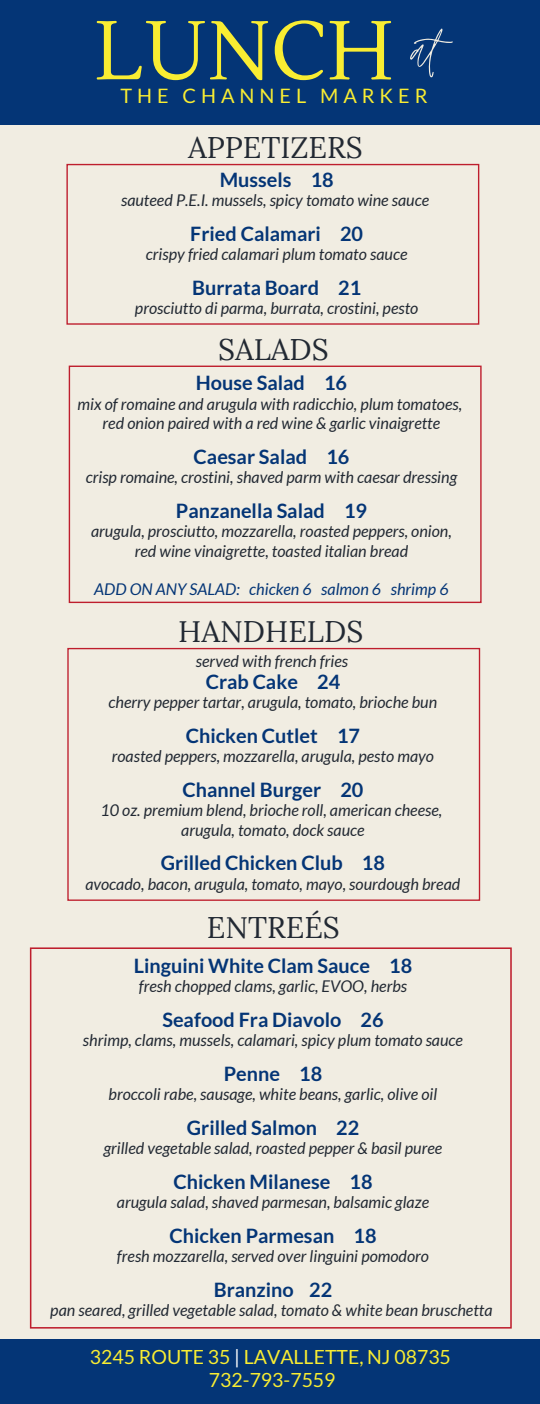
<style>
.page{position:relative;width:540px;height:1404px;background:#fff}
.page>*{position:absolute;margin:0;border:0;box-sizing:border-box;transform-origin:0 0}
.t1{font:82.8px "Lustria";color:#f9ed32}
.t2{font:29.85px "Lora";color:#222933}
.t3{font:700 19.95px "Lato";color:#043576}
.t4{font:19.95px "Lato";letter-spacing:.25em;color:#f9ed32}
.t5{font:700 19.8px "Lato";color:#043576}
.t6{font:19.5px/23.4px "Lato";color:#f9ed32;text-align:center}
.t7{font:italic 16.2px/19.4px "Lato";color:#222933;text-align:center}
.t8{font:italic 16.2px "Lato";color:#043576}
.s1{font-family:"Jonathan";font-size:69.15px;color:#f1ede2}
.s2{color:#fff}
</style>
<div class="page">
<div style="left:0;top:78px;width:540px;height:1326px;background:#f1ede2"></div>
<div style="left:0;top:0;width:540px;height:124px;background:#043576"></div>
<div style="left:0;top:1339px;width:540px;height:65px;background:#043576"></div>
<div style="left:69px;top:366px;width:413px;height:237px;border:1px solid #be1e2d"></div>
<div style="left:66px;top:164px;width:413px;height:161px;border:1px solid #be1e2d"></div>
<div style="left:67px;top:648px;width:413px;height:253px;border:1px solid #be1e2d"></div>
<div style="left:30px;top:947px;width:482px;height:382px;border:2px solid #be1e2d"></div>
<h1 class="t1" style="left:94px;top:0;width:363px">LUNCH <span class="s1">at</span></h1>
<p class="t4" style="left:121px;top:85px;width:308px">THE CHANNEL MARKER</p>
<h2 class="t2" style="left:188px;top:125px;width:176px">APPETIZERS</h2>
<p class="t3" style="left:220px;top:168px;width:116px">Mussels 18</p>
<p class="t7" style="left:121px;top:191px;width:310px">sauteed P.E.I. mussels, spicy tomato wine sauce</p>
<p class="t3" style="left:190px;top:222px;width:174px">Fried Calamari 20</p>
<p class="t7" style="left:146px;top:245px;width:263px">crispy fried calamari plum tomato sauce</p>
<p class="t3" style="left:192px;top:276px;width:171px">Burrata Board 21</p>
<p class="t7" style="left:135px;top:299px;width:285px">prosciutto di parma, burrata, crostini, pesto</p>
<h2 class="t2" style="left:218px;top:327px;width:112px">SALADS</h2>
<p class="t3" style="left:196px;top:372px;width:153px">House Salad 16</p>
<p class="t7" style="left:78px;top:395px;width:386px">mix of romaine and arugula with radicchio, plum tomatoes, red onion paired with a red wine &amp; garlic vinaigrette</p>
<p class="t3" style="left:194px;top:445px;width:157px">Caesar Salad 16</p>
<p class="t7" style="left:86px;top:468px;width:373px">crisp romaine, crostini, shaved parm with caesar dressing</p>
<p class="t3" style="left:176px;top:499px;width:193px">Panzanella Salad 19</p>
<p class="t7" style="left:91px;top:522px;width:362px">arugula, prosciutto, mozzarella, roasted peppers, onion, red wine vinaigrette, toasted italian bread</p>
<p class="t8" style="left:94px;top:581px;width:356px">ADD ON ANY SALAD: chicken 6 salmon 6 shrimp 6</p>
<h2 class="t2" style="left:178px;top:609px;width:186px">HANDHELDS</h2>
<p class="t5" style="left:206px;top:670px;width:136px">Crab Cake 24</p>
<p class="t7" style="left:109px;top:693px;width:330px">cherry pepper tartar, arugula, tomato, brioche bun</p>
<p class="t5" style="left:186px;top:724px;width:176px">Chicken Cutlet 17</p>
<p class="t7" style="left:112px;top:747px;width:324px">roasted peppers, mozzarella, arugula, pesto mayo</p>
<p class="t5" style="left:182px;top:778px;width:182px">Channel Burger 20</p>
<p class="t7" style="left:100px;top:801px;width:343px">10 oz. premium blend, brioche roll, american cheese, arugula, tomato, dock sauce</p>
<p class="t5" style="left:161px;top:852px;width:226px">Grilled Chicken Club 18</p>
<p class="t7" style="left:85px;top:875px;width:377px">avocado, bacon, arugula, tomato, mayo, sourdough bread</p>
<p class="t7" style="left:196px;top:652px;width:154px">served with french fries</p>
<h2 class="t2" style="left:207px;top:905px;width:135px">ENTREÉS</h2>
<p class="t5" style="left:134px;top:954px;width:280px">Linguini White Clam Sauce 18</p>
<p class="t7" style="left:139px;top:977px;width:270px">fresh chopped clams, garlic, EVOO, herbs</p>
<p class="t5" style="left:162px;top:1008px;width:223px">Seafood Fra Diavolo 26</p>
<p class="t7" style="left:83px;top:1031px;width:382px">shrimp, clams, mussels, calamari, spicy plum tomato sauce</p>
<p class="t5" style="left:224px;top:1062px;width:100px">Penne 18</p>
<p class="t7" style="left:109px;top:1085px;width:330px">broccoli rabe, sausage, white beans, garlic, olive oil</p>
<p class="t5" style="left:187px;top:1116px;width:174px">Grilled Salmon 22</p>
<p class="t7" style="left:104px;top:1139px;width:340px">grilled vegetable salad, roasted pepper &amp; basil puree</p>
<p class="t5" style="left:173px;top:1170px;width:201px">Chicken Milanese 18</p>
<p class="t7" style="left:117px;top:1193px;width:314px">arugula salad, shaved parmesan, balsamic glaze</p>
<p class="t5" style="left:170px;top:1224px;width:209px">Chicken Parmesan 18</p>
<p class="t7" style="left:117px;top:1247px;width:314px">fresh mozzarella, served over linguini pomodoro</p>
<p class="t5" style="left:214px;top:1278px;width:120px">Branzino 22</p>
<p class="t7" style="left:50px;top:1301px;width:444px">pan seared, grilled vegetable salad, tomato &amp; white bean bruschetta</p>
<p class="t6" style="left:90px;top:1345px;width:363px">3245 ROUTE 35 <span class="s2">|</span> LAVALLETTE, NJ 08735<br>732-793-7559</p>
</div>
